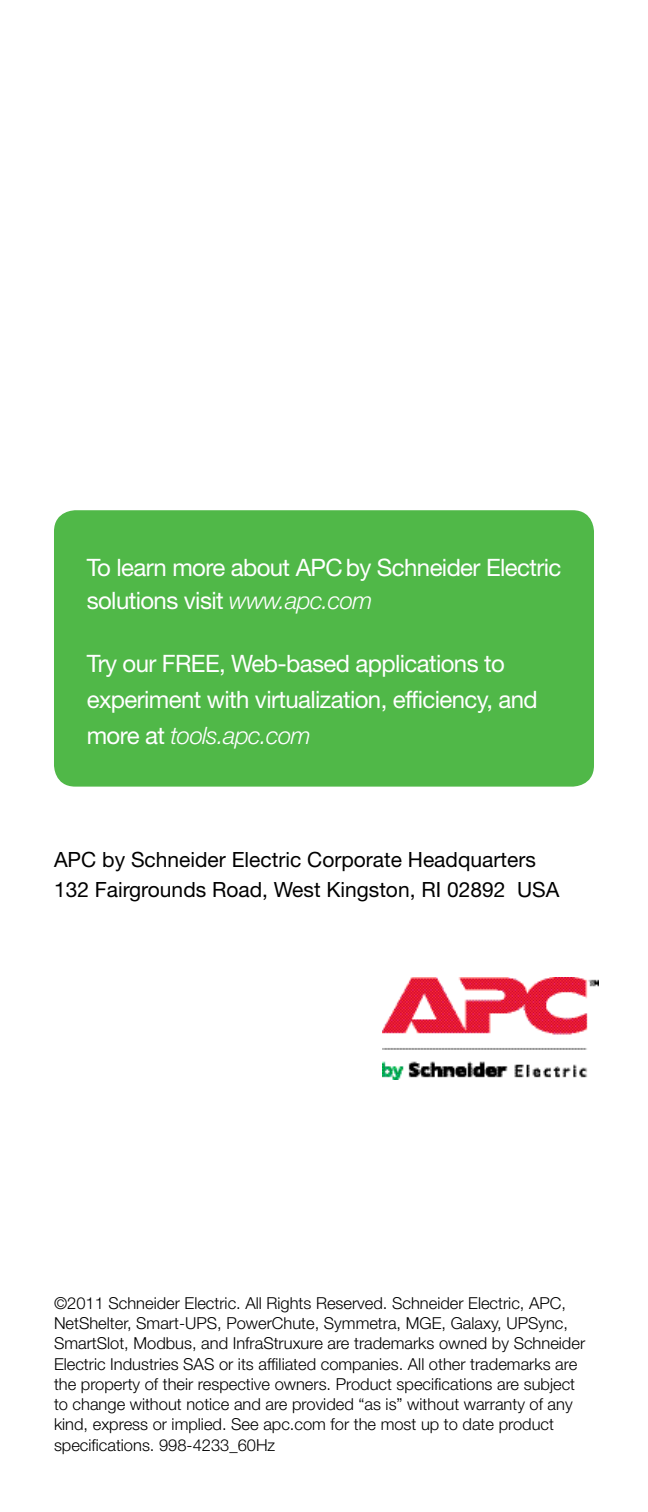
<style>
.page{position:relative;width:648px;height:1512px;background:#fff}
.page>*{position:absolute;margin:0;border:0;box-sizing:border-box;transform-origin:0 0}
.t1{font:24px/36px "Helvetica Neue";letter-spacing:-.025em;color:#fff}
.t2{font:21px/30px "Helvetica Neue";color:#000}
.t3{font:300 16.5px/20.1px "Helvetica Neue";color:#000}
.s1{font-weight:300;font-style:italic}
</style>
<div class="page">
<div style="left:54px;top:510px;width:540px;height:277px;background:#50b848;border-radius:21px"></div>
<img style="left:383px;top:978px;width:215px;height:102px">
<h1 class="t1" style="left:87px;top:551px;width:476px;line-height:33px">To learn more about APCby Schneider Electric solutions visit <span class="s1">www.apc.com</span></h1>
<h1 class="t1" style="left:87px;top:645px;width:453px">Try our FREE, Web-based applications to experiment with virtualization, efficiency, and more at <span class="s1">tools.apc.com</span></h1>
<p class="t2" style="left:54px;top:844px;width:507px">APC by Schneider Electric Corporate Headquarters<br>132 Fairgrounds Road, West Kingston, RI 02892 USA</p>
<p class="t3" style="left:54px;top:1293px;width:533px">©2011 Schneider Electric. All Rights Reserved. Schneider Electric, APC, NetShelter, Smart-UPS, PowerChute, Symmetra, MGE, Galaxy, UPSync, SmartSlot, Modbus, and InfraStruxure are trademarks owned by Schneider Electric Industries SAS or its affiliated companies. All other trademarks are the property of their respective owners. Product specifications are subject to change without notice and are provided “as is” without warranty of any kind, express or implied. See apc.com for the most up to date product specifications. 998-4233_60Hz</p>
</div>
